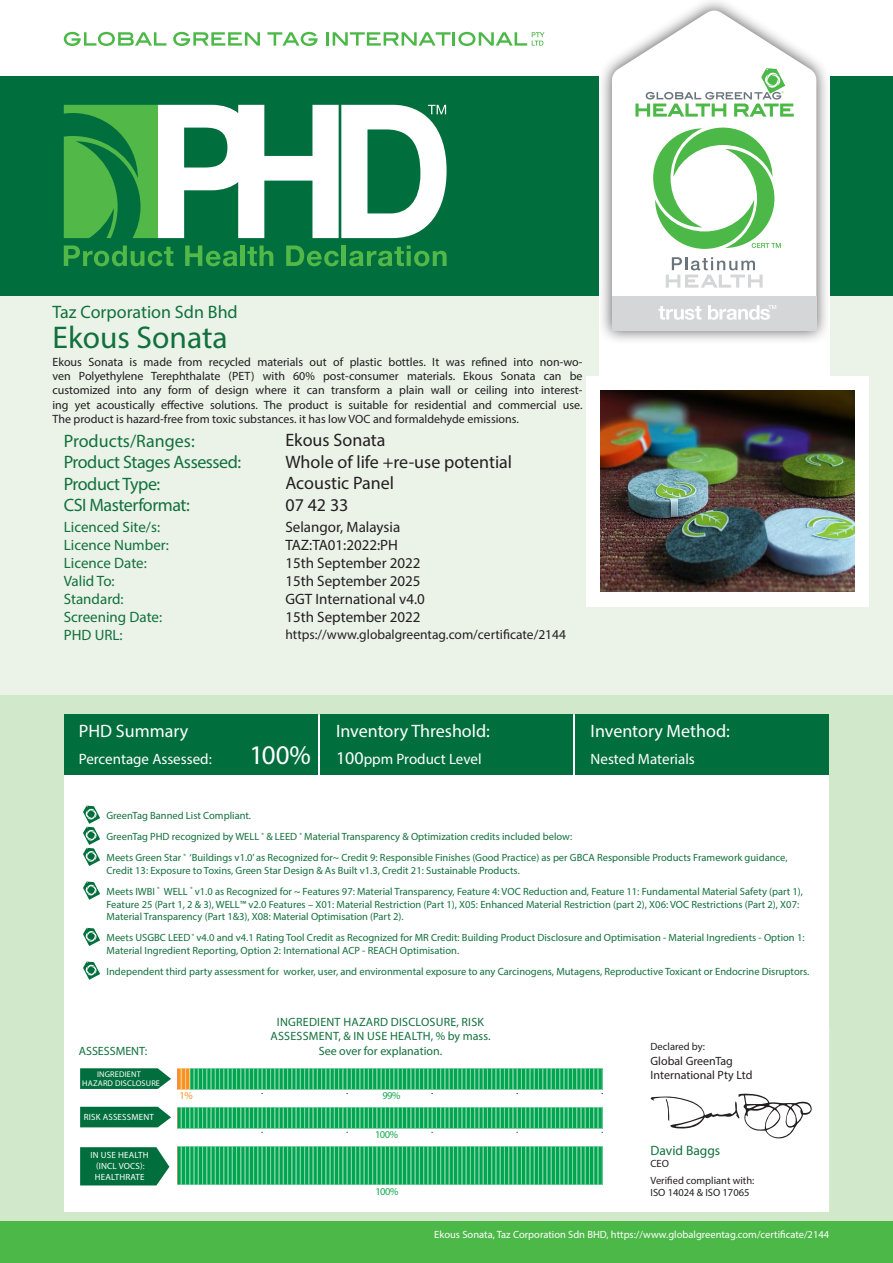
<style>
.page{position:relative;width:893px;height:1263px;background:#fff}
.page>*{position:absolute;margin:0;border:0;box-sizing:border-box;transform-origin:0 0}
.t1{font:31.5px "Myriad Pro";color:#12703d}
.t2{font:27px "Myriad Pro";color:#fff}
.t3{font:18px/21.6px "Myriad Pro";letter-spacing:-.025em;color:#12703d}
.t4{font:18px/21.6px "Myriad Pro";color:#231f20}
.t5{font:18px "Myriad Pro";color:#fff}
.t6{font:18px "Myriad Pro";color:#12703d}
.t7{font:15px/18px "Myriad Pro";color:#231f20}
.t8{font:15px/18px "Myriad Pro";color:#12703d}
.t9{font:15px "Myriad Pro";color:#fff}
.t10{font:13.5px "Myriad Pro";color:#231f20}
.t11{font:13.5px "Myriad Pro";color:#12703d}
.t12{font:12px/14.4px "Myriad Pro";color:#201d1e;text-align:justify}
.t13{font:12px/14.4px "Myriad Pro";color:#231f20}
.t14{font:12px/14.4px "Myriad Pro";letter-spacing:.02em;color:#12703d;text-align:center}
.t15{font:12px "Myriad Pro";color:#12703d}
.t16{font:10.5px/21.1px "Myriad Pro";color:#12703d}
.t17{font:10.5px/12.6px "Myriad Pro";color:#231f20}
.t18{font:10.5px "Myriad Pro";color:#fff}
.t19{font:10.5px "Myriad Pro";letter-spacing:-.05em;color:#15a84f}
.t20{font:10.5px "Myriad Pro";color:#f79524}
.t21{font:9px/10.8px "Myriad Pro";letter-spacing:.02em;color:#fff;text-align:center}
.t22{font:8.25px/9px "Myriad Pro";letter-spacing:.02em;color:#fff;text-align:center}
.s1{font-size:18px}
</style>
<div class="page">
<div style="left:0;top:695px;width:893px;height:541px;background:#d1e8ca"></div>
<div style="left:0;top:1221px;width:893px;height:42px;background:#4cb848"></div>
<div style="left:0;top:296px;width:893px;height:399px;background:#ebf3e9"></div>
<div style="left:65px;top:715px;width:764px;height:496px;background:#fff"></div>
<div style="left:0;top:77px;width:599px;height:219px;background:#006f3d"></div>
<div style="left:829px;top:77px;width:64px;height:219px;background:#006f3d"></div>
<div style="left:64px;top:715px;width:254px;height:60px;background:#006f3d"></div>
<div style="left:321px;top:715px;width:252px;height:60px;background:#006f3d"></div>
<div style="left:576px;top:715px;width:253px;height:60px;background:#006f3d"></div>
<div style="left:599px;top:77px;width:230px;height:313px;background:#fff"></div>
<svg style="left:190px;top:1068px;width:412px;height:21px;background:#2bb46c"></svg>
<svg style="left:177px;top:1068px;width:13px;height:21px"></svg>
<svg style="left:177px;top:1107px;width:425px;height:21px;background:#2bb36c"></svg>
<svg style="left:177px;top:1146px;width:425px;height:39px;background:#2bb36c"></svg>
<svg style="left:64px;top:32px;width:102px;height:14px"></svg>
<svg style="left:173px;top:32px;width:87px;height:14px"></svg>
<svg style="left:267px;top:32px;width:51px;height:14px"></svg>
<hr style="left:326px;top:32px;width:3px;height:14px;background:#4cb848">
<svg style="left:333px;top:32px;width:211px;height:14px"></svg>
<svg style="left:64px;top:245px;width:109px;height:21px"></svg>
<svg style="left:185px;top:245px;width:52px;height:21px"></svg>
<hr style="left:241px;top:245px;width:4px;height:21px;background:#52b847">
<svg style="left:247px;top:245px;width:26px;height:21px"></svg>
<svg style="left:286px;top:245px;width:53px;height:21px"></svg>
<hr style="left:342px;top:245px;width:4px;height:21px;background:#52b847">
<svg style="left:349px;top:245px;width:98px;height:21px"></svg>
<svg style="left:64px;top:105px;width:383px;height:133px"></svg>
<div style="left:586px;top:376px;width:283px;height:230px;background:#fff"></div>
<img style="left:600px;top:391px;width:255px;height:200px">
<svg style="left:80px;top:1147px;width:89px;height:38px;background:#12794b"></svg>
<svg style="left:80px;top:1068px;width:91px;height:21px;background:#167b4e"></svg>
<svg style="left:80px;top:1107px;width:91px;height:20px;background:#12794a"></svg>
<svg style="left:650px;top:1093px;width:162px;height:46px"></svg>
<svg style="left:83px;top:806px;width:17px;height:60px"></svg>
<svg style="left:83px;top:881px;width:17px;height:19px"></svg>
<svg style="left:83px;top:928px;width:17px;height:18px"></svg>
<svg style="left:83px;top:961px;width:17px;height:19px"></svg>
<div style="left:598px;top:0;width:233px;height:345px;background:#231f20;opacity:.75"></div>
<svg style="left:612px;top:11px;width:204px;height:285px"></svg>
<div style="left:612px;top:296px;width:204px;height:34px;background:#d5d6d8"></div>
<svg style="left:658px;top:306px;width:44px;height:14px"></svg>
<svg style="left:708px;top:305px;width:68px;height:15px"></svg>
<svg style="left:635px;top:68px;width:159px;height:49px"></svg>
<svg style="left:666px;top:257px;width:97px;height:31px"></svg>
<svg style="left:653px;top:128px;width:128px;height:121px"></svg>
<h3 class="t6" style="left:52px;top:301px;width:187px">Taz Corporation Sdn Bhd</h3>
<h1 class="t1" style="left:52px;top:318px;width:177px">Ekous Sonata</h1>
<p class="t12" style="left:52px;top:354px;width:532px">Ekous Sonata is made from recycled materials out of plastic bottles. It was refined into non-wo&shy;ven Polyethylene Terephthalate (PET) with 60% post-consumer materials. Ekous Sonata can be customized into any form of design where it can transform a plain wall or ceiling into interest&shy;ing yet acoustically effective solutions. The product is suitable for residential and commercial use.<br>The product is hazard-free from toxic substances. it has low VOC and formaldehyde emissions.</p>
<h3 class="t3" style="left:64px;top:429px;width:179px">Products/Ranges:<br>Product Stages Assessed:<br>Product Type:<br>CSI Masterformat:</h3>
<h3 class="t8" style="left:64px;top:518px;width:107px">Licenced Site/s:<br>Licence Number:<br>Licence Date:<br>Valid To:<br>Standard:<br>Screening Date:<br>PHD URL:</h3>
<h3 class="t4" style="left:285px;top:429px;width:228px">Ekous Sonata<br>Whole of life +re-use potential<br>Acoustic Panel<br>07 42 33</h3>
<h3 class="t7" style="left:285px;top:518px;width:141px">Selangor, Malaysia<br>TAZ:TA01:2022:PH<br>15th September 2022<br>15th September 2025<br>GGT International v4.0<br>15th September 2022</h3>
<p class="t10" style="left:285px;top:626px;width:282px">https://www.globalgreentag.com/certificate/2144</p>
<h3 class="t5" style="left:79px;top:720px;width:111px">PHD Summary</h3>
<h3 class="t9" style="left:79px;top:750px;width:135px">Percentage Assessed:</h3>
<h2 class="t2" style="left:249px;top:738px;width:63px">100%</h2>
<h3 class="t5" style="left:336px;top:720px;width:155px">Inventory Threshold:</h3>
<h3 class="t5" style="left:591px;top:720px;width:141px">Inventory Method:</h3>
<h3 class="t9" style="left:336px;top:749px;width:147px"><span class="s1">100</span>ppm Product Level</h3>
<h3 class="t9" style="left:591px;top:750px;width:106px">Nested Materials</h3>
<p class="t16" style="left:107px;top:805px;width:682px">GreenTag Banned List Compliant.<br>GreenTag PHD recognized by WELL <sup>®</sup> &amp; LEED <sup>®</sup> Material Transparency &amp; Optimization credits included below:<br>Meets Green Star <sup>®</sup> ‘Buildings v1.0’ as Recognized for~ Credit 9: Responsible Finishes (Good Practice) as per GBCA Responsible Products Framework guidance,</p>
<p class="t16" style="left:107px;top:859px;width:698px">Credit 13: Exposure to Toxins, Green Star Design &amp; As Built v1.3, Credit 21: Sustainable Products.<br>Meets IWBI <sup>®</sup> WELL <sup>®</sup> v1.0 as Recognized for ~ Features 97: Material Transparency, Feature 4: VOC Reduction and, Feature 11: Fundamental Material Safety (part 1),</p>
<p class="t16" style="left:107px;top:897px;width:694px;line-height:12.6px">Feature 25 (Part 1, 2 &amp; 3), WELL™ v2.0 Features – X01: Material Restriction (Part 1), X05: Enhanced Material Restriction (part 2), X06: VOC Restrictions (Part 2), X07:<br>Material Transparency (Part 1&amp;3), X08: Material Optimisation (Part 2).</p>
<p class="t16" style="left:107px;top:931px;width:699px;line-height:12.6px">Meets USGBC LEED <sup>®</sup> v4.0 and v4.1 Rating Tool Credit as Recognized for MR Credit: Building Product Disclosure and Optimisation - Material Ingredients - Option 1:<br>Material Ingredient Reporting, Option 2: International ACP - REACH Optimisation.</p>
<p class="t16" style="left:107px;top:961px;width:704px">Independent third party assessment for worker, user, and environmental exposure to any Carcinogens, Mutagens, Reproductive Toxicant or Endocrine Disruptors.</p>
<p class="t14" style="left:271px;top:1014px;width:221px">INGREDIENT HAZARD DISCLOSURE, RISK<br>ASSESSMENT, &amp; IN USE HEALTH, % by mass.</p>
<p class="t15" style="left:79px;top:1043px;width:70px">ASSESSMENT:</p>
<p class="t15" style="left:319px;top:1043px;width:125px">See over for explanation.</p>
<p class="t22" style="left:82px;top:1070px;width:79px">INGREDIENT<br>HAZARD DISCLOSURE</p>
<p class="t21" style="left:84px;top:1112px;width:72px">RISK ASSESSMENT</p>
<p class="t21" style="left:91px;top:1149px;width:59px">IN USE HEALTH (INCL VOCS):<br>HEALTHRATE</p>
<p class="t20" style="left:179px;top:1089px;width:15px">1%</p>
<p class="t19" style="left:382px;top:1089px;width:20px">99%</p>
<p class="t19" style="left:375px;top:1128px;width:24px">100%</p>
<p class="t19" style="left:375px;top:1185px;width:24px">100%</p>
<p class="t17" style="left:647px;top:1039px;width:56px">Declared by:</p>
<p class="t13" style="left:647px;top:1052px;width:104px">Global GreenTag<br>International Pty Ltd</p>
<p class="t17" style="left:650px;top:1040px;width:56px">Declared by:</p>
<p class="t13" style="left:650px;top:1053px;width:104px">Global GreenTag<br>International Pty Ltd</p>
<p class="t11" style="left:647px;top:1141px;width:71px">David Baggs</p>
<p class="t17" style="left:647px;top:1173px;width:105px">Verifed compliant with:<br>ISO 14024 &amp; ISO 17065</p>
<p class="t11" style="left:650px;top:1142px;width:71px">David Baggs</p>
<p class="t17" style="left:650px;top:1155px;width:105px;line-height:16.5px">CEO<br>Verified compliant with:</p>
<p class="t17" style="left:650px;top:1186px;width:100px">ISO 14024 &amp; ISO 17065</p>
<p class="t18" style="left:434px;top:1228px;width:396px">Ekous Sonata, Taz Corporation Sdn BHD, https://www.globalgreentag.com/certificate/2144</p>
</div>
